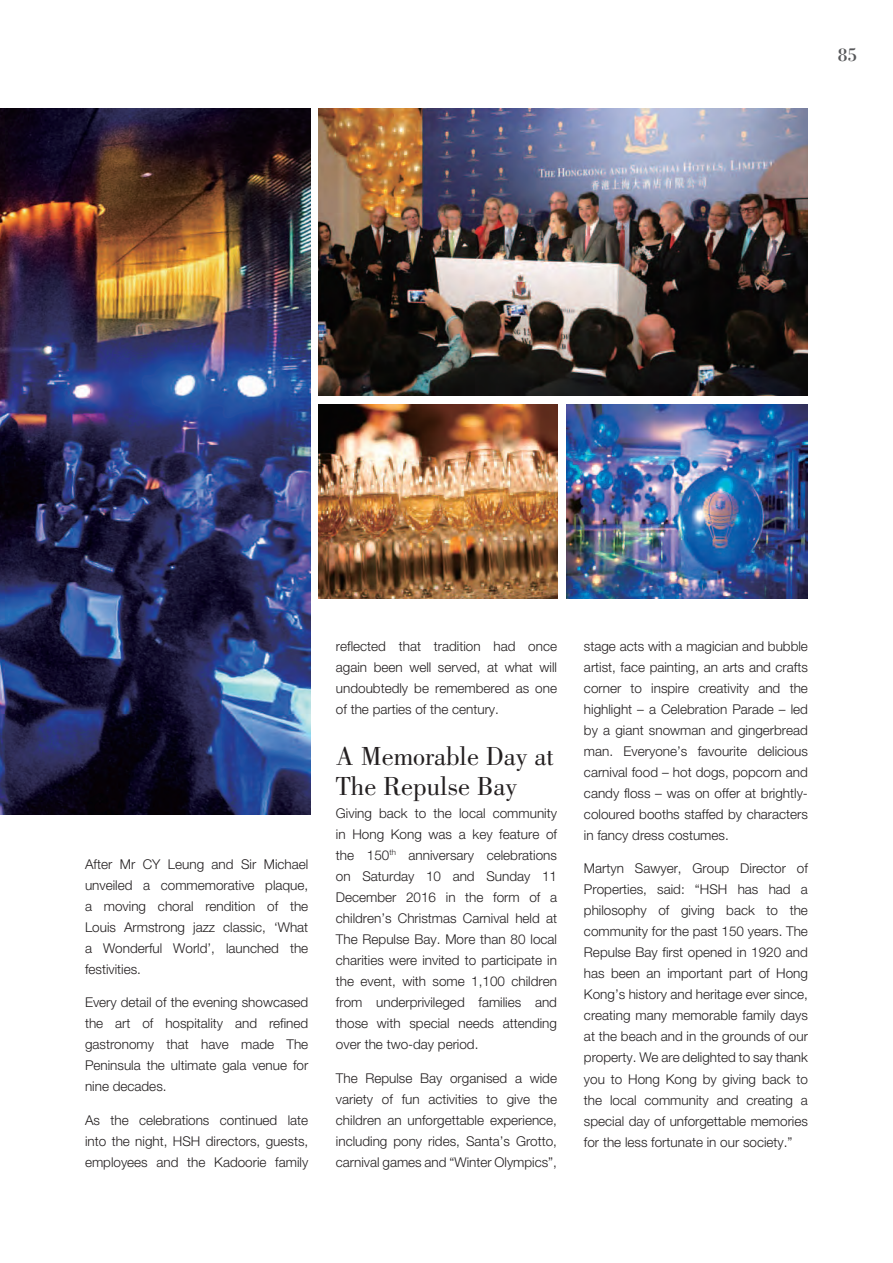
<style>
.page{position:relative;width:893px;height:1263px;background:#fff}
.page>*{position:absolute;margin:0;border:0;box-sizing:border-box;transform-origin:0 0}
.t1{font:27px/30px "Bodoni";color:#231f20}
.t2{font:19.5px "Bodoni";color:#57585a}
.t3{font:300 13.5px/21px "Helvetica Neue";color:#231f20;text-align:justify}
</style>
<div class="page">
<img style="left:0;top:108px;width:310px;height:706px">
<img style="left:319px;top:108px;width:489px;height:288px">
<img style="left:319px;top:404px;width:239px;height:194px">
<img style="left:566px;top:404px;width:242px;height:194px">
<p class="t2" style="left:838px;top:43px;width:21px">85</p>
<p class="t3" style="left:85px;top:853px;width:225px">After Mr CY Leung and Sir Michael unveiled a commemorative plaque, a moving choral rendition of the Louis Armstrong jazz classic, ‘What a Wonderful World’, launched the festivities.</p>
<p class="t3" style="left:85px;top:992px;width:225px">Every detail of the evening showcased the art of hospitality and refined gastronomy that have made The Peninsula the ultimate gala venue for nine decades.</p>
<p class="t3" style="left:85px;top:1109px;width:225px">As the celebrations continued late into the night, HSH directors, guests, employees and the Kadoorie family</p>
<p class="t3" style="left:336px;top:635px;width:223px">reflected that tradition had once again been well served, at what will undoubtedly be remembered as one of the parties of the century.</p>
<p class="t1" style="left:336px;top:741px;width:220px">A Memorable Day at<br>The Repulse Bay</p>
<p class="t3" style="left:336px;top:802px;width:223px">Giving back to the local community in Hong Kong was a key feature of the 150<sup>th</sup> anniversary celebrations on Saturday 10 and Sunday 11<br>December 2016 in the form of a children’s Christmas Carnival held at The Repulse Bay. More than 80 local charities were invited to participate in the event, with some 1,100 children from underprivileged families and those with special needs attending over the two-day period.</p>
<p class="t3" style="left:336px;top:1067px;width:223px">The Repulse Bay organised a wide variety of fun activities to give the children an unforgettable experience, including pony rides, Santa’s Grotto, carnival games and “Winter Olympics”,</p>
<p class="t3" style="left:584px;top:635px;width:225px">stage acts with a magician and bubble artist, face painting, an arts and crafts corner to inspire creativity and the highlight – a Celebration Parade – led by a giant snowman and gingerbread man. Everyone’s favourite delicious carnival food – hot dogs, popcorn and candy floss – was on offer at brightly&shy;coloured booths staffed by characters in fancy dress costumes.</p>
<p class="t3" style="left:584px;top:858px;width:225px">Martyn Sawyer, Group Director of Properties, said: “HSH has had a philosophy of giving back to the community for the past 150 years. The Repulse Bay first opened in 1920 and has been an important part of Hong Kong’s history and heritage ever since, creating many memorable family days at the beach and in the grounds of our property. We are delighted to say thank you to Hong Kong by giving back to the local community and creating a special day of unforgettable memories for the less fortunate in our society.”</p>
</div>
